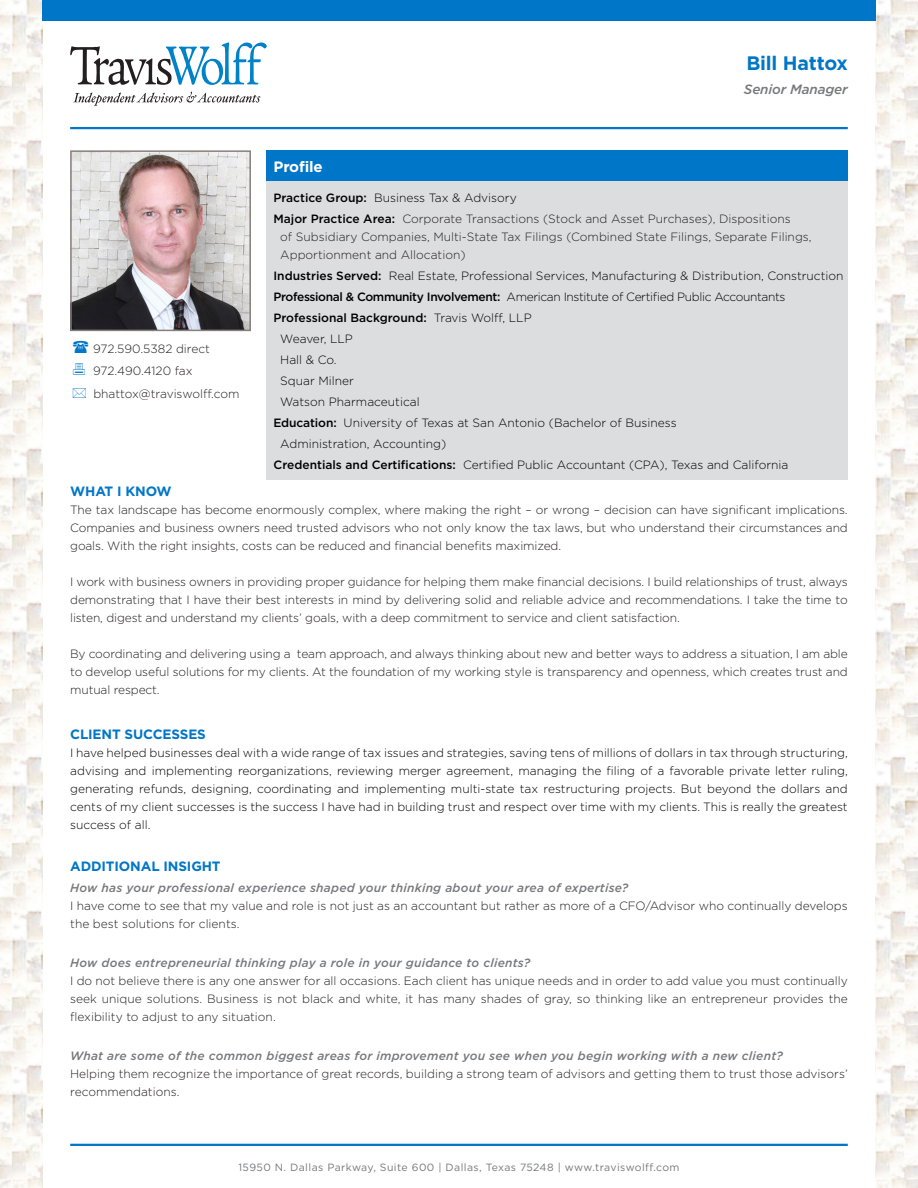
<style>
.page{position:relative;width:918px;height:1188px;background:#fff}
.page>*{position:absolute;margin:0;border:0;box-sizing:border-box;transform-origin:0 0}
.t1{font:700 19.5px "Gotham";letter-spacing:-.01em;color:#0076c8}
.t2{font:700 15px "Gotham";letter-spacing:-.01em;color:#fff}
.t3{font:700 13.5px "Gotham";letter-spacing:-.01em;color:#0076c8}
.t4{font:italic 500 13.5px "Gotham";letter-spacing:-.01em;color:#76787b}
.t5{font:300 12px/18px "Gotham";color:#231f20;text-align:justify}
.t6{font:300 12px/18px "Gotham";color:#000;text-align:justify}
.t7{font:italic 500 12px "Gotham";letter-spacing:.02em;color:#76787b}
.t8{font:300 12px "Gotham";letter-spacing:-.03em;color:#000}
.t9{font:500 12px "Gotham";color:#000}
.t10{font:10.5px "Gotham";letter-spacing:.04em;color:#76787b}
.s1{font-weight:500}
.s2{font-weight:500;color:#000}
.s3{font-weight:300}
</style>
<div class="page">
<img style="left:0;top:0;width:42px;height:1188px">
<img style="left:876px;top:0;width:42px;height:1188px">
<div style="left:42px;top:0;width:834px;height:21px;background:#0076c8"></div>
<svg style="left:70px;top:42px;width:197px;height:43px"></svg>
<svg style="left:73px;top:92px;width:187px;height:14px"></svg>
<hr style="left:70px;top:127px;width:778px;height:2px;background:#0076c8">
<img style="left:73px;top:153px;width:175px;height:175px">
<div style="left:70px;top:150px;width:181px;height:181px;border:2px solid #867f7c"></div>
<hr style="left:70px;top:1144px;width:778px;height:2px;background:#0076c8">
<div style="left:267px;top:150px;width:581px;height:31px;background:#0076c8"></div>
<div style="left:267px;top:181px;width:581px;height:299px;background:#dcdddf"></div>
<p class="t5" style="left:93px;top:339px;width:118px">972.590.5382 direct</p>
<p class="t5" style="left:93px;top:362px;width:101px">972.490.4120 fax</p>
<p class="t5" style="left:93px;top:384px;width:148px">bhattox@traviswolff.com</p>
<p class="t2" style="left:274px;top:157px;width:51px">Profile</p>
<p class="t1" style="left:746px;top:50px;width:103px">Bill Hattox</p>
<p class="t4" style="left:744px;top:80px;width:105px">Senior Manager</p>
<p class="t6" style="left:274px;top:188px;width:245px"><span class="s1">Practice Group:</span> Business Tax &amp; Advisory</p>
<p class="t5" style="left:274px;top:209px;width:519px"><span class="s2">Major Practice Area:</span> Corporate Transactions (Stock and Asset Purchases), Dispositions</p>
<p class="t5" style="left:280px;top:227px;width:533px">of Subsidiary Companies, Multi-State Tax Filings (Combined State Filings, Separate Filings,<br>Apportionment and Allocation)</p>
<p class="t6" style="left:274px;top:266px;width:572px"><span class="s1">Industries Served:</span> Real Estate, Professional Services, Manufacturing &amp; Distribution, Construction</p>
<p class="t8" style="left:274px;top:289px;width:514px"><span class="s1">Professional &amp; Community Involvement:</span> American Institute of Certified Public Accountants</p>
<p class="t9" style="left:274px;top:310px;width:260px">Professional Background: <span class="s3">Travis Wolff, LLP</span></p>
<p class="t6" style="left:280px;top:329px;width:74px">Weaver, LLP</p>
<p class="t6" style="left:280px;top:350px;width:58px">Hall &amp; Co.</p>
<p class="t6" style="left:280px;top:371px;width:75px">Squar Milner</p>
<p class="t6" style="left:280px;top:392px;width:141px">Watson Pharmaceutical</p>
<p class="t6" style="left:274px;top:413px;width:405px"><span class="s1">Education:</span> University of Texas at San Antonio (Bachelor of Business</p>
<p class="t6" style="left:280px;top:434px;width:168px">Administration, Accounting)</p>
<p class="t6" style="left:274px;top:455px;width:516px"><span class="s1">Credentials and Certifications:</span> Certified Public Accountant (CPA), Texas and California</p>
<p class="t3" style="left:70px;top:482px;width:103px">WHAT I KNOW</p>
<p class="t5" style="left:70px;top:500px;width:779px">The tax landscape has become enormously complex, where making the right – or wrong – decision can have significant implications.<br>Companies and business owners need trusted advisors who not only know the tax laws, but who understand their circumstances and goals. With the right insights, costs can be reduced and financial benefits maximized.</p>
<p class="t5" style="left:70px;top:572px;width:779px">I work with business owners in providing proper guidance for helping them make financial decisions. I build relationships of trust, always demonstrating that I have their best interests in mind by delivering solid and reliable advice and recommendations. I take the time to listen, digest and understand my clients’ goals, with a deep commitment to service and client satisfaction.</p>
<p class="t5" style="left:70px;top:644px;width:779px">By coordinating and delivering using a team approach, and always thinking about new and better ways to address a situation, I am able to develop useful solutions for my clients. At the foundation of my working style is transparency and openness, which creates trust and mutual respect.</p>
<p class="t3" style="left:70px;top:725px;width:137px">CLIENT SUCCESSES</p>
<p class="t6" style="left:70px;top:743px;width:779px">I have helped businesses deal with a wide range of tax issues and strategies, saving tens of millions of dollars in tax through structuring, advising and implementing reorganizations, reviewing merger agreement, managing the filing of a favorable private letter ruling, generating refunds, designing, coordinating and implementing multi-state tax restructuring projects. But beyond the dollars and cents of my client successes is the success I have had in building trust and respect over time with my clients. This is really the greatest success of all.</p>
<p class="t3" style="left:70px;top:857px;width:152px">ADDITIONAL INSIGHT</p>
<p class="t7" style="left:70px;top:880px;width:560px">How has your professional experience shaped your thinking about your area of expertise?</p>
<p class="t5" style="left:70px;top:896px;width:779px">I have come to see that my value and role is not just as an accountant but rather as more of a CFO/Advisor who continually develops the best solutions for clients.</p>
<p class="t7" style="left:70px;top:955px;width:462px">How does entrepreneurial thinking play a role in your guidance to clients?</p>
<p class="t5" style="left:70px;top:971px;width:779px">I do not believe there is any one answer for all occasions. Each client has unique needs and in order to add value you must continually seek unique solutions. Business is not black and white, it has many shades of gray, so thinking like an entrepreneur provides the flexibility to adjust to any situation.</p>
<p class="t7" style="left:70px;top:1048px;width:714px">What are some of the common biggest areas for improvement you see when you begin working with a new client?</p>
<p class="t5" style="left:70px;top:1064px;width:779px">Helping them recognize the importance of great records, building a strong team of advisors and getting them to trust those advisors’ recommendations.</p>
<p class="t10" style="left:238px;top:1161px;width:443px">15950 N. Dallas Parkway, Suite 600 | Dallas, Texas 75248 | www.traviswolff.com</p>
</div>
